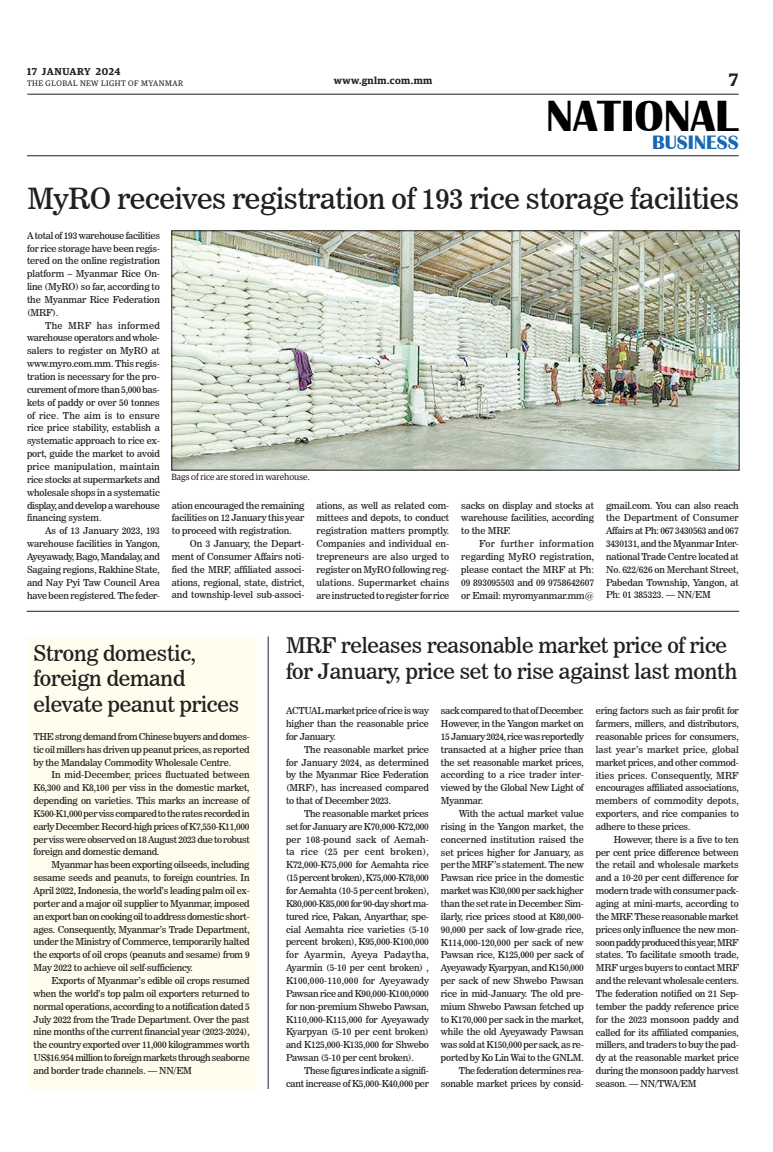
<style>
.page{position:relative;width:773px;height:1152px;background:#fff}
.page>*{position:absolute;margin:0;border:0;box-sizing:border-box;transform-origin:0 0}
.t1{font:700 45px "Britannic";color:#000}
._3_Clm_Head{font:29px "News 706 BT Roman C";letter-spacing:-.01em;color:#231f20}
._2_Clm_Head{font:21.5px/25.8px "News 706 BT Roman C";letter-spacing:-.01em;color:#231f20}
.t2{font:700 20px "Britannic";color:#1768b4}
.t3{font:600 18px "Guardian Egyp";color:#231f20}
.t4{font:600 10px "Guardian Egyp";letter-spacing:.045em;color:#231f20}
._2nd_Body{font:9.5px/12.9px "News 706 BT Roman C";letter-spacing:-.02em;color:#231f20;text-align:justify}
.Normal_Para{font:9.5px/12.9px "News 706 BT Roman C";letter-spacing:-.01em;color:#231f20;text-align:justify}
.t5{font:9px "Guardian Egyp";color:#231f20}
.t6{font:8px "Guardian Egyp";letter-spacing:.06em;color:#231f20}
</style>
<div class="page">
<hr style="left:27px;top:94px;width:711px;height:1px;background:#231f20">
<hr style="left:27px;top:156px;width:711px;height:1px;background:#231f20">
<div style="left:27px;top:637px;width:229px;height:453px;background:#fffdee"></div>
<img style="left:174px;top:233px;width:563px;height:235px">
<hr style="left:27px;top:611px;width:712px;height:1px;background:#231f20">
<hr style="left:268px;top:636px;width:1px;height:453px;background:#231f20">
<p class="t4" style="left:27px;top:64px;width:95px">17 JANUARY 2024</p>
<p class="t6" style="left:27px;top:78px;width:158px">THE GLOBAL NEW LIGHT OF MYANMAR</p>
<p class="t4" style="left:334px;top:73px;width:100px">www.gnlm.com.mm</p>
<h3 class="t3" style="left:729px;top:67px;width:11px">7</h3>
<h1 class="t1" style="left:546px;top:91px;width:193px">NATIONAL</h1>
<h3 class="t2" style="left:652px;top:131px;width:88px">BUSINESS</h3>
<p class="_3_Clm_Head" style="left:27px;top:181px;width:713px">MyRO receives registration of 193 rice storage facilities</p>
<p class="Normal_Para" style="left:27px;top:229px;width:134px">A total of 193 warehouse facilities for rice storage have been regis&shy;tered on the online registration platform – Myanmar Rice On&shy;line (MyRO) so far, according to the Myanmar Rice Federation (MRF).</p>
<p class="_2nd_Body" style="left:27px;top:319px;width:134px;text-indent:18px">The MRF has informed warehouse operators and whole&shy;salers to register on MyRO at www.myro.com.mm. This regis&shy;tration is necessary for the pro&shy;curement of more than 5,000 bas&shy;kets of paddy or over 50 tonnes of rice. The aim is to ensure rice price stability, establish a systematic approach to rice ex&shy;port, guide the market to avoid price manipulation, maintain rice stocks at supermarkets and wholesale shops in a systematic display, and develop a warehouse financing system.</p>
<p class="_2nd_Body" style="left:27px;top:524px;width:134px;text-indent:18px">As of 13 January 2023, 193 warehouse facilities in Yangon, Ayeyawady, Bago, Mandalay, and Sagaing regions, Rakhine State, and Nay Pyi Taw Council Area have been registered. The feder-</p>
<p class="t5" style="left:171px;top:471px;width:140px">Bags of rice are stored in warehouse.</p>
<p class="_2nd_Body" style="left:172px;top:499px;width:134px">ation encouraged the remaining facilities on 12 January this year to proceed with registration.</p>
<p class="_2nd_Body" style="left:172px;top:537px;width:134px;text-indent:18px">On 3 January, the Depart&shy;ment of Consumer Affairs noti&shy;fied the MRF, affiliated associ&shy;ations, regional, state, district, and township-level sub-associ-</p>
<p class="_2nd_Body" style="left:316px;top:499px;width:134px">ations, as well as related com&shy;mittees and depots, to conduct registration matters promptly.<br>Companies and individual en&shy;trepreneurs are also urged to register on MyRO following reg&shy;ulations. Supermarket chains are instructed to register for rice</p>
<p class="_2nd_Body" style="left:461px;top:499px;width:134px">sacks on display and stocks at warehouse facilities, according to the MRF.</p>
<p class="_2nd_Body" style="left:461px;top:537px;width:134px;text-indent:18px">For further information regarding MyRO registration, please contact the MRF at Ph:<br>09 893095503 and 09 9758642607 or Email: myromyanmar.mm@</p>
<p class="_2nd_Body" style="left:606px;top:499px;width:134px">gmail.com. You can also reach the Department of Consumer Affairs at Ph: 067 3430563 and 067<br>3430131, and the Myanmar Inter&shy;national Trade Centre located at No. 622/626 on Merchant Street, Pabedan Township, Yangon, at Ph: 01 385323. — NN/EM</p>
<p class="_2_Clm_Head" style="left:34px;top:640px;width:207px">Strong domestic, foreign demand elevate peanut prices</p>
<p class="Normal_Para" style="left:34px;top:730px;width:218px">THE strong demand from Chinese buyers and domes&shy;tic oil millers has driven up peanut prices, as reported by the Mandalay Commodity Wholesale Centre.</p>
<p class="_2nd_Body" style="left:34px;top:768px;width:218px;text-indent:18px">In mid-December, prices fluctuated between K6,300 and K8,100 per viss in the domestic market, depending on varieties. This marks an increase of K500-K1,000 per viss compared to the rates recorded in early December. Record-high prices of K7,550-K11,000 per viss were observed on 18 August 2023 due to robust foreign and domestic demand.</p>
<p class="_2nd_Body" style="left:34px;top:858px;width:218px;text-indent:18px">Myanmar has been exporting oilseeds, including sesame seeds and peanuts, to foreign countries. In April 2022, Indonesia, the world’s leading palm oil ex&shy;porter and a major oil supplier to Myanmar, imposed an export ban on cooking oil to address domestic short&shy;ages. Consequently, Myanmar’s Trade Department, under the Ministry of Commerce, temporarily halted the exports of oil crops (peanuts and sesame) from 9<br>May 2022 to achieve oil self-sufficiency.</p>
<p class="_2nd_Body" style="left:34px;top:974px;width:218px;text-indent:18px">Exports of Myanmar’s edible oil crops resumed when the world’s top palm oil exporters returned to normal operations, according to a notification dated 5<br>July 2022 from the Trade Department. Over the past nine months of the current financial year (2023-2024), the country exported over 11,000 kilogrammes worth US$16.954 million to foreign markets through seaborne and border trade channels. — NN/EM</p>
<p class="_2_Clm_Head" style="left:286px;top:633px;width:453px">MRF releases reasonable market price of rice for January, price set to rise against last month</p>
<p class="Normal_Para" style="left:286px;top:704px;width:144px">ACTUAL market price of rice is way higher than the reasonable price for January.</p>
<p class="_2nd_Body" style="left:286px;top:743px;width:144px;text-indent:18px">The reasonable market price for January 2024, as determined by the Myanmar Rice Federation (MRF), has increased compared to that of December 2023.</p>
<p class="_2nd_Body" style="left:286px;top:807px;width:144px;text-indent:18px">The reasonable market prices set for January are K70,000-K72,000 per 108-pound sack of Aemah&shy;ta rice (25 per cent broken), K72,000-K75,000 for Aemahta rice (15 percent broken), K75,000-K78,000 for Aemahta (10-5 per cent broken), K80,000-K85,000 for 90-day short ma&shy;tured rice, Pakan, Anyarthar, spe&shy;cial Aemahta rice varieties (5-10 percent broken), K95,000-K100,000 for Ayarmin, Ayeya Padaytha, Ayarmin (5-10 per cent broken) , K100,000-110,000 for Ayeyawady Pawsan rice and K90,000-K100,0000 for non-premium Shwebo Pawsan, K110,000-K115,000 for Ayeyawady Kyarpyan (5-10 per cent broken) and K125,000-K135,000 for Shwebo Pawsan (5-10 per cent broken).</p>
<p class="_2nd_Body" style="left:286px;top:1064px;width:144px;text-align:right">These figures indicate a signifi&shy;cant increase of K5,000-K40,000 per</p>
<p class="_2nd_Body" style="left:441px;top:704px;width:144px">sack compared to that of December.<br>However, in the Yangon market on 15 January 2024, rice was reportedly transacted at a higher price than the set reasonable market prices, according to a rice trader inter&shy;viewed by the Global New Light of Myanmar.</p>
<p class="_2nd_Body" style="left:441px;top:807px;width:144px;text-indent:18px">With the actual market value rising in the Yangon market, the concerned institution raised the set prices higher for January, as per the MRF’s statement. The new Pawsan rice price in the domestic market was K30,000 per sack higher than the set rate in December. Sim&shy;ilarly, rice prices stood at K80,000- 90,000 per sack of low-grade rice, K114,000-120,000 per sack of new Pawsan rice, K125,000 per sack of Ayeyawady Kyarpyan, and K150,000 per sack of new Shwebo Pawsan rice in mid-January. The old pre&shy;mium Shwebo Pawsan fetched up to K170,000 per sack in the market, while the old Ayeyawady Pawsan was sold at K150,000 per sack, as re&shy;ported by Ko Lin Wai to the GNLM.</p>
<p class="_2nd_Body" style="left:441px;top:1064px;width:144px;text-align:right">The federation determines rea&shy;sonable market prices by consid-</p>
<p class="_2nd_Body" style="left:596px;top:704px;width:144px">ering factors such as fair profit for farmers, millers, and distributors, reasonable prices for consumers, last year’s market price, global market prices, and other commod&shy;ities prices. Consequently, MRF encourages affiliated associations, members of commodity depots, exporters, and rice companies to adhere to these prices.</p>
<p class="_2nd_Body" style="left:596px;top:833px;width:144px;text-indent:18px">However, there is a five to ten per cent price difference between the retail and wholesale markets and a 10-20 per cent difference for modern trade with consumer pack&shy;aging at mini-marts, according to the MRF. These reasonable market prices only influence the new mon&shy;soon paddy produced this year, MRF states. To facilitate smooth trade, MRF urges buyers to contact MRF and the relevant wholesale centers.<br>The federation notified on 21 Sep&shy;tember the paddy reference price for the 2023 monsoon paddy and called for its affiliated companies, millers, and traders to buy the pad&shy;dy at the reasonable market price during the monsoon paddy harvest season. — NN/TWA/EM</p>
</div>
